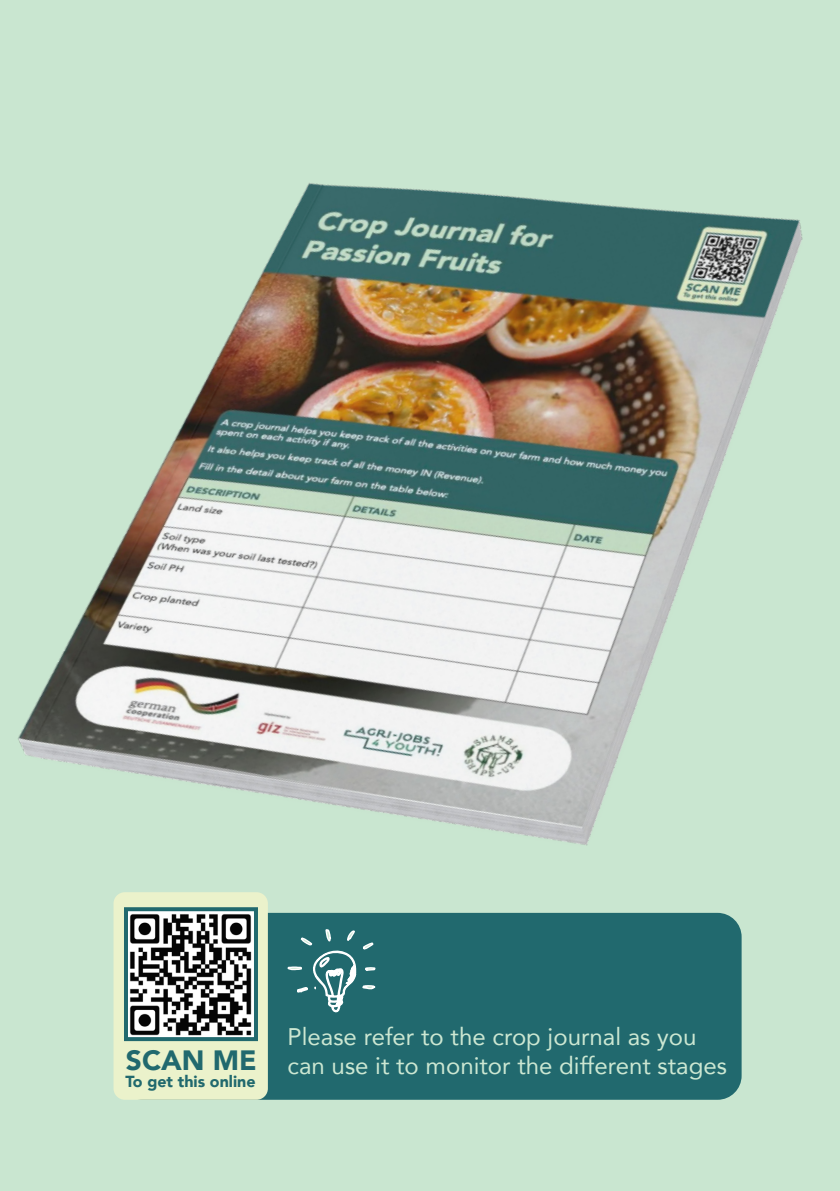
<style>
.page{position:relative;width:840px;height:1191px;background:#fff}
.page>*{position:absolute;margin:0;border:0;box-sizing:border-box;transform-origin:0 0}
.paragragh_style{font:900 27.8px "Avenir";color:#21696e}
.paragragh_style-2{font:24px "Avenir";color:#cce7d2}
.paragragh_style-3{font:900 16px "Avenir";color:#21696e}
</style>
<div class="page">
<img style="left:0;top:0;width:839px;height:1191px">
<div style="left:119px;top:913px;width:622px;height:186px;background:#21696e;border-radius:24px"></div>
<div style="left:113px;top:892px;width:155px;height:207px;background:#ebf2cb;border-radius:11px"></div>
<img style="left:129px;top:912px;width:124px;height:124px">
<div style="left:124px;top:907px;width:134px;height:134px;border:4px solid #21696e"></div>
<svg style="left:287px;top:912px;width:89px;height:100px"></svg>
<p class="paragragh_style-2" style="left:287px;top:1017px;width:410px">Please refer to the crop journal as you</p>
<p class="paragragh_style" style="left:126px;top:1036px;width:132px">SCAN ME</p>
<p class="paragragh_style-2" style="left:287px;top:1046px;width:441px">can use it to monitor the different stages</p>
<p class="paragragh_style-3" style="left:125px;top:1068px;width:132px">To get this online</p>
</div>
